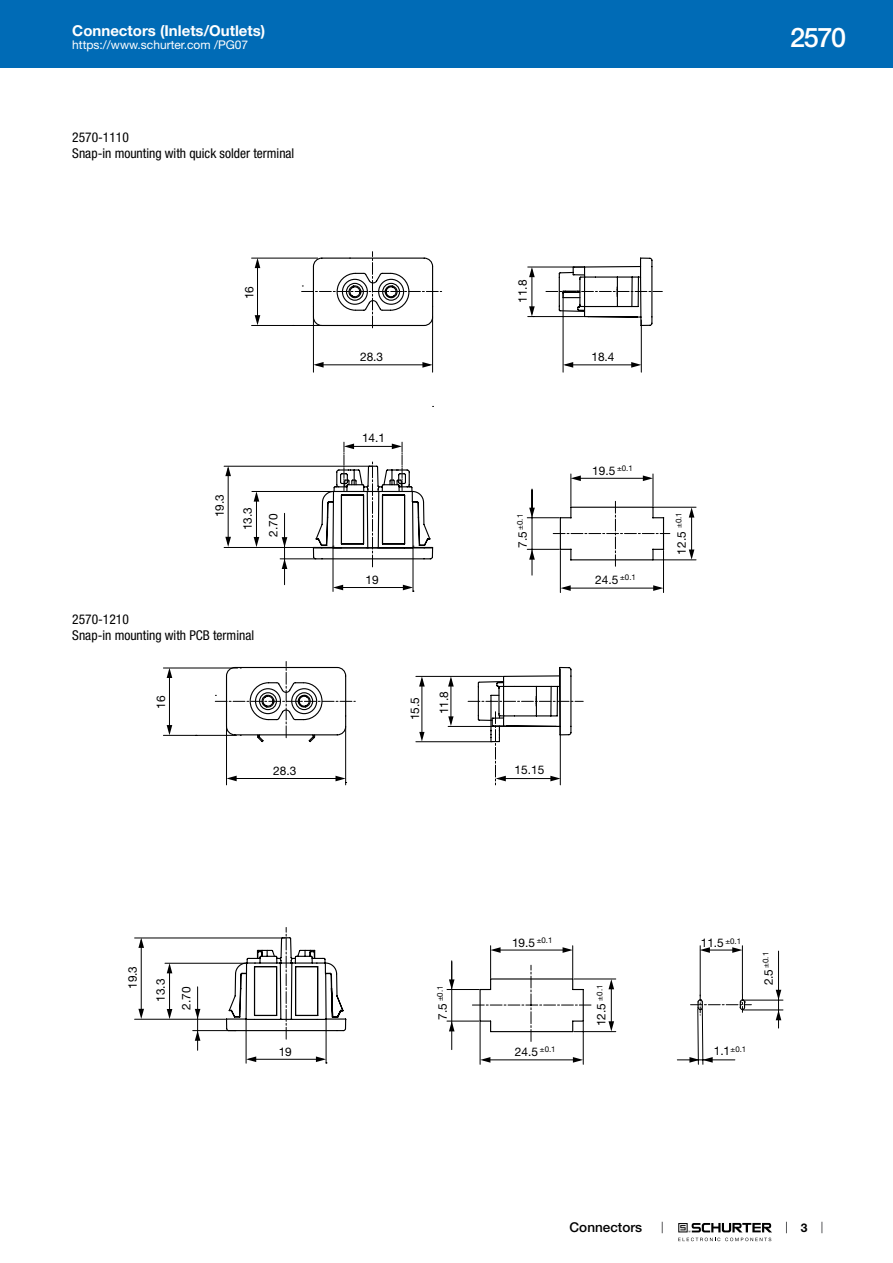
<style>
.page{position:relative;width:893px;height:1263px;background:#fff}
.page>*{position:absolute;margin:0;border:0;box-sizing:border-box;transform-origin:0 0}
.t1{font:500 27px "Helvetica Neue LT";color:#fff}
.t2{font:700 15px "Helvetica Neue LT";color:#fff}
.t3{font:condensed 13.5px/15.8px "Helvetica Neue LT";color:#000}
.t4{font:500 13.5px "Helvetica Neue LT";color:#000}
.t5{font:12px "Helvetica Neue LT";color:#fff}
.t6{font:700 12px "Helvetica Neue LT";color:#000}
.t7{font:11.85px "Helvetica Neue LT";color:#000}
.t8{font:7.95px "Helvetica Neue LT";color:#000}
.s1{font-size:11.85px}
</style>
<div class="page">
<svg style="left:678px;top:1223px;width:94px;height:18px"></svg>
<div style="left:0;top:0;width:893px;height:68px;background:#006bb6"></div>
<svg style="left:336px;top:328px;width:245px;height:160px"></svg>
<hr style="left:566px;top:365px;width:71px;height:1px;background:#000">
<hr style="left:257px;top:261px;width:1px;height:62px;background:#000">
<hr style="left:252px;top:258px;width:66px;height:1px;background:#000">
<hr style="left:252px;top:325px;width:70px;height:1px;background:#000">
<hr style="left:313px;top:318px;width:1px;height:54px;background:#000">
<hr style="left:432px;top:318px;width:1px;height:54px;background:#000">
<hr style="left:316px;top:365px;width:114px;height:1px;background:#000">
<hr style="left:641px;top:320px;width:1px;height:52px;background:#000">
<hr style="left:563px;top:292px;width:1px;height:80px;background:#000">
<hr style="left:224px;top:466px;width:148px;height:1px;background:#000">
<hr style="left:280px;top:559px;width:35px;height:1px;background:#000">
<hr style="left:228px;top:468px;width:1px;height:76px;background:#000">
<hr style="left:252px;top:491px;width:81px;height:1px;background:#000">
<hr style="left:256px;top:494px;width:1px;height:48px;background:#000">
<hr style="left:333px;top:547px;width:1px;height:44px;background:#000">
<hr style="left:336px;top:587px;width:74px;height:1px;background:#000">
<hr style="left:284px;top:513px;width:1px;height:72px;background:#000">
<hr style="left:224px;top:547px;width:92px;height:1px;background:#000">
<hr style="left:413px;top:547px;width:1px;height:44px;background:#000">
<hr style="left:654px;top:507px;width:42px;height:1px;background:#000">
<hr style="left:654px;top:560px;width:42px;height:1px;background:#000">
<hr style="left:691px;top:511px;width:1px;height:45px;background:#000">
<hr style="left:663px;top:550px;width:1px;height:42px;background:#000">
<hr style="left:560px;top:550px;width:1px;height:42px;background:#000">
<hr style="left:564px;top:588px;width:96px;height:1px;background:#000">
<hr style="left:527px;top:549px;width:32px;height:1px;background:#000">
<hr style="left:527px;top:517px;width:32px;height:1px;background:#000">
<hr style="left:653px;top:474px;width:1px;height:32px;background:#000">
<hr style="left:571px;top:474px;width:1px;height:32px;background:#000">
<hr style="left:574px;top:478px;width:75px;height:1px;background:#000">
<hr style="left:532px;top:490px;width:1px;height:85px;background:#000">
<svg style="left:563px;top:362px;width:10px;height:6px"></svg>
<svg style="left:631px;top:362px;width:10px;height:6px"></svg>
<svg style="left:255px;top:315px;width:5px;height:10px"></svg>
<svg style="left:255px;top:258px;width:5px;height:10px"></svg>
<svg style="left:422px;top:362px;width:11px;height:6px"></svg>
<svg style="left:313px;top:362px;width:11px;height:6px"></svg>
<svg style="left:403px;top:585px;width:11px;height:7px"></svg>
<svg style="left:333px;top:585px;width:10px;height:5px"></svg>
<svg style="left:282px;top:537px;width:5px;height:10px"></svg>
<svg style="left:225px;top:537px;width:6px;height:10px"></svg>
<svg style="left:225px;top:466px;width:6px;height:10px"></svg>
<svg style="left:254px;top:537px;width:5px;height:10px"></svg>
<svg style="left:254px;top:492px;width:5px;height:10px"></svg>
<svg style="left:282px;top:559px;width:5px;height:10px"></svg>
<svg style="left:689px;top:549px;width:5px;height:11px"></svg>
<svg style="left:689px;top:507px;width:5px;height:10px"></svg>
<svg style="left:643px;top:475px;width:10px;height:6px"></svg>
<svg style="left:571px;top:475px;width:10px;height:6px"></svg>
<svg style="left:653px;top:585px;width:10px;height:6px"></svg>
<svg style="left:561px;top:585px;width:10px;height:6px"></svg>
<svg style="left:529px;top:489px;width:6px;height:29px"></svg>
<svg style="left:529px;top:549px;width:6px;height:11px"></svg>
<svg style="left:302px;top:252px;width:360px;height:76px"></svg>
<svg style="left:312px;top:442px;width:122px;height:125px"></svg>
<svg style="left:553px;top:501px;width:117px;height:65px"></svg>
<hr style="left:169px;top:671px;width:1px;height:61px;background:#000">
<hr style="left:163px;top:668px;width:75px;height:1px;background:#000">
<hr style="left:163px;top:735px;width:73px;height:1px;background:#000">
<svg style="left:134px;top:937px;width:649px;height:127px"></svg>
<svg style="left:167px;top:725px;width:5px;height:10px"></svg>
<svg style="left:167px;top:668px;width:5px;height:10px"></svg>
<svg style="left:316px;top:1056px;width:10px;height:6px"></svg>
<svg style="left:246px;top:1056px;width:10px;height:6px"></svg>
<svg style="left:195px;top:1009px;width:5px;height:10px"></svg>
<svg style="left:138px;top:1009px;width:6px;height:10px"></svg>
<svg style="left:138px;top:938px;width:6px;height:10px"></svg>
<svg style="left:167px;top:1009px;width:5px;height:10px"></svg>
<svg style="left:167px;top:963px;width:5px;height:10px"></svg>
<svg style="left:195px;top:1030px;width:5px;height:11px"></svg>
<svg style="left:608px;top:1021px;width:6px;height:10px"></svg>
<svg style="left:608px;top:979px;width:6px;height:10px"></svg>
<svg style="left:776px;top:990px;width:5px;height:10px"></svg>
<svg style="left:776px;top:1010px;width:5px;height:10px"></svg>
<svg style="left:732px;top:947px;width:10px;height:6px"></svg>
<svg style="left:700px;top:947px;width:10px;height:6px"></svg>
<svg style="left:689px;top:1057px;width:24px;height:6px"></svg>
<svg style="left:573px;top:1057px;width:10px;height:6px"></svg>
<svg style="left:480px;top:1057px;width:10px;height:6px"></svg>
<svg style="left:215px;top:661px;width:376px;height:380px"></svg>
<p class="t2" style="left:72px;top:21px;width:195px">Connectors (Inlets/Outlets)</p>
<p class="t5" style="left:72px;top:38px;width:178px">https://www.schurter.com /PG07</p>
<p class="t3" style="left:72px;top:130px;width:224px">2570-1110<br>Snap-in mounting with quick solder terminal</p>
<p class="t7" style="left:242px;top:299px;width:15px;rotate:-90deg">16</p>
<p class="t7" style="left:516px;top:303px;width:25px;rotate:-90deg">11.8</p>
<p class="t7" style="left:360px;top:350px;width:25px">28.3</p>
<p class="t7" style="left:591px;top:349px;width:25px">18.4</p>
<p class="t7" style="left:362px;top:431px;width:25px">14.1</p>
<p class="t7" style="left:213px;top:517px;width:25px;rotate:-90deg">19.3</p>
<p class="t7" style="left:240px;top:530px;width:25px;rotate:-90deg">13.3</p>
<p class="t7" style="left:266px;top:537px;width:25px;rotate:-90deg">2.70</p>
<p class="t3" style="left:72px;top:611px;width:183px">2570-1210<br>Snap-in mounting with PCB terminal</p>
<p class="t7" style="left:366px;top:573px;width:15px">19</p>
<p class="t8" style="left:515px;top:530px;width:17px;rotate:-90deg">±0.1</p>
<p class="t7" style="left:516px;top:548px;width:18px;rotate:-90deg">7.5</p>
<p class="t7" style="left:154px;top:709px;width:15px;rotate:-90deg">16</p>
<p class="t7" style="left:408px;top:720px;width:25px;rotate:-90deg">15.5</p>
<p class="t7" style="left:437px;top:714px;width:25px;rotate:-90deg">11.8</p>
<p class="t7" style="left:273px;top:763px;width:25px">28.3</p>
<p class="t7" style="left:515px;top:763px;width:31px">15.15</p>
<p class="t7" style="left:592px;top:464px;width:42px">19.5 <sup>±0.1</sup></p>
<p class="t7" style="left:595px;top:572px;width:42px">24.5 <sup>±0.1</sup></p>
<p class="t8" style="left:674px;top:528px;width:17px;rotate:-90deg">±0.1</p>
<p class="t7" style="left:674px;top:555px;width:25px;rotate:-90deg">12.5</p>
<h1 class="t1" style="left:790px;top:21px;width:57px">2570</h1>
<p class="t7" style="left:126px;top:989px;width:25px;rotate:-90deg">19.3</p>
<p class="t7" style="left:153px;top:1002px;width:25px;rotate:-90deg">13.3</p>
<p class="t7" style="left:179px;top:1010px;width:25px;rotate:-90deg">2.70</p>
<p class="t7" style="left:279px;top:1044px;width:15px">19</p>
<p class="t8" style="left:435px;top:1001px;width:17px;rotate:-90deg">±0.1</p>
<p class="t7" style="left:435px;top:1020px;width:18px;rotate:-90deg">7.5</p>
<p class="t7" style="left:512px;top:935px;width:42px">19.5 <sup>±0.1</sup></p>
<p class="t7" style="left:701px;top:935px;width:42px">11.5 <sup>±0.1</sup></p>
<p class="t8" style="left:595px;top:1000px;width:17px;rotate:-90deg">±0.1</p>
<p class="t7" style="left:515px;top:1044px;width:42px">24.5 <sup>±0.1</sup></p>
<p class="t7" style="left:594px;top:1026px;width:25px;rotate:-90deg">12.5</p>
<p class="t8" style="left:714px;top:1044px;width:34px"><span class="s1">1.1</span>±0.1</p>
<p class="t8" style="left:761px;top:968px;width:17px;rotate:-90deg">±0.1</p>
<p class="t7" style="left:761px;top:985px;width:18px;rotate:-90deg">2.5</p>
<p class="t4" style="left:570px;top:1219px;width:74px">Connectors</p>
<p class="t6" style="left:801px;top:1220px;width:8px">3</p>
</div>
